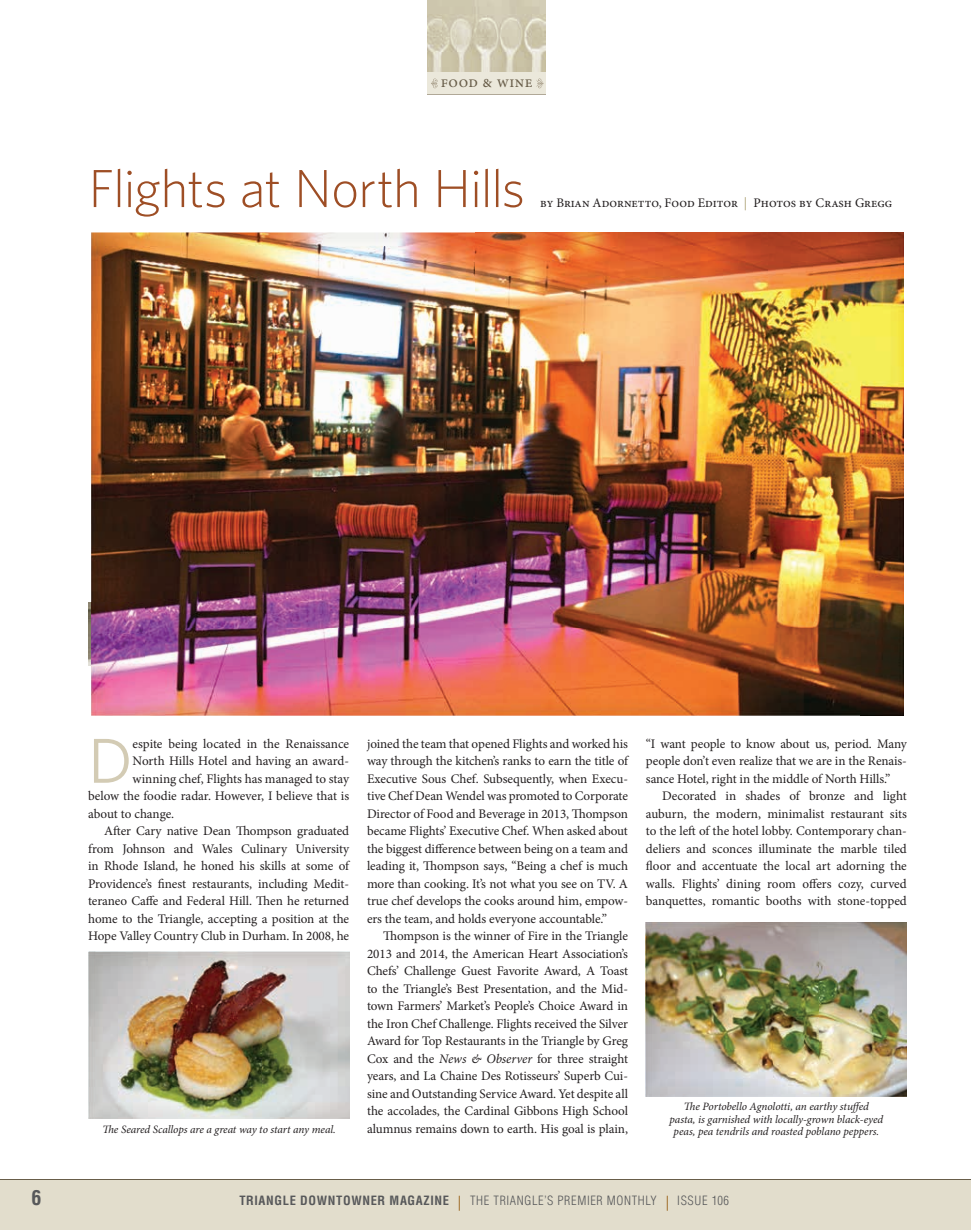
<style>
.page{position:relative;width:971px;height:1230px;background:#fff}
.page>*{position:absolute;margin:0;border:0;box-sizing:border-box;transform-origin:0 0}
.t1{font:63.5px "Whitney";color:#d3cbb4}
.t2{font:300 53.62px "Whitney";letter-spacing:-.025em;color:#9e4e25}
.t3{font:700 condensed 20px "Helvetica";color:#57585a}
.t4{font:16.25px "Minion Pro";letter-spacing:.02em;color:#685d49}
.t5{font:13.12px/17.5px "Minion Pro";letter-spacing:-.005em;color:#231f20;text-align:justify}
.t6{font:300 condensed 12.5px "Helvetica";letter-spacing:.05em;color:#57585a}
.t7{font:italic 11.25px/12.5px "Minion Pro";letter-spacing:-.005em;color:#231f20;text-align:center}
.s1{color:#ada275}
.s2{font-style:italic}
.s3{font-weight:700}
.s4{font-size:15px;color:#8f5200}
</style>
<div class="page">
<div style="left:0;top:1178px;width:970px;height:51px;background:#e2ddcc"></div>
<hr style="left:0;top:1178px;width:970px;height:1px;background:#685d49">
<div style="left:427px;top:0;width:119px;height:95px;background:#ebe8db"></div>
<hr style="left:427px;top:94px;width:119px;height:1px;background:#b0a897">
<svg style="left:431px;top:78px;width:7px;height:10px"></svg>
<svg style="left:536px;top:78px;width:7px;height:10px"></svg>
<img style="left:427px;top:0;width:119px;height:72px">
<img style="left:88px;top:602px;width:3px;height:63px">
<img style="left:91px;top:232px;width:812px;height:483px">
<img style="left:646px;top:922px;width:261px;height:174px">
<img style="left:88px;top:951px;width:262px;height:167px">
<p class="t4" style="left:441px;top:71px;width:93px">Food &amp; Wine</p>
<h2 class="t2" style="left:88px;top:157px;width:438px">Flights at North Hills</h2>
<p class="t5" style="left:540px;top:194px;width:354px">by Brian Adornetto, Food Editor <span class="s1">|</span> Photos by Crash Gregg</p>
<p class="t5" style="left:646px;top:734px;width:262px">“I want people to know about us, period. Many people don’t even realize that we are in the Renais&shy;sance Hotel, right in the middle of North Hills.”</p>
<p class="t5" style="left:646px;top:787px;width:262px;text-indent:16px">Decorated in shades of bronze and light auburn, the modern, minimalist restaurant sits to the left of the hotel lobby. Contemporary chan&shy;deliers and sconces illuminate the marble tiled floor and accentuate the local art adorning the walls. Flights’ dining room offers cozy, curved banquettes, romantic booths with stone-topped</p>
<h1 class="t1" style="left:88px;top:723px;width:46px">D</h1>
<p class="t5" style="left:133px;top:734px;width:218px">espite being located in the Renaissance</p>
<p class="t5" style="left:367px;top:734px;width:264px">joined the team that opened Flights and worked his way through the kitchen’s ranks to earn the title of Executive Sous Chef. Subsequently, when Execu&shy;tive Chef Dean Wendel was promoted to Corporate Director of Food and Beverage in 2013, Thompson became Flights’ Executive Chef. When asked about the biggest difference between being on a team and leading it, Thompson says, “Being a chef is much more than cooking. It’s not what you see on TV. A true chef develops the cooks around him, empow&shy;ers the team, and holds everyone accountable.”</p>
<p class="t5" style="left:367px;top:927px;width:262px;text-indent:16px">Thompson is the winner of Fire in the Triangle 2013 and 2014, the American Heart Association’s Chefs’ Challenge Guest Favorite Award, A Toast to the Triangle’s Best Presentation, and the Mid&shy;town Farmers’ Market’s People’s Choice Award in the Iron Chef Challenge. Flights received the Silver Award for Top Restaurants in the Triangle by Greg Cox and the <span class="s2">News &amp; Observer</span> for three straight years, and La Chaine Des Rotisseurs’ Superb Cui&shy;sine and Outstanding Service Award. Yet despite all the accolades, the Cardinal Gibbons High School alumnus remains down to earth. His goal is plain,</p>
<p class="t5" style="left:133px;top:752px;width:218px">North Hills Hotel and having an award-</p>
<p class="t5" style="left:133px;top:769px;width:218px">winning chef, Flights has managed to stay</p>
<p class="t5" style="left:88px;top:787px;width:262px">below the foodie radar. However, I believe that is</p>
<p class="t5" style="left:88px;top:804px;width:88px">about to change.</p>
<p class="t5" style="left:104px;top:822px;width:246px">After Cary native Dean Thompson graduated</p>
<p class="t5" style="left:88px;top:839px;width:262px">from Johnson and Wales Culinary University</p>
<p class="t5" style="left:88px;top:857px;width:264px">in Rhode Island, he honed his skills at some of</p>
<p class="t5" style="left:88px;top:874px;width:262px">Providence’s finest restaurants, including Medit-</p>
<p class="t5" style="left:88px;top:892px;width:262px">teraneo Caffe and Federal Hill. Then he returned</p>
<p class="t5" style="left:88px;top:909px;width:262px">home to the Triangle, accepting a position at the</p>
<p class="t5" style="left:88px;top:927px;width:262px">Hope Valley Country Club in Durham. In 2008, he</p>
<p class="t7" style="left:669px;top:1100px;width:215px">The Portobello Agnolotti, an earthy stuffed<br>pasta, is garnished with locally-grown black-eyed</p>
<p class="t7" style="left:102px;top:1122px;width:235px">The Seared Scallops are a great way to start any meal.</p>
<p class="t7" style="left:673px;top:1125px;width:207px">peas, pea tendrils and roasted poblano peppers.</p>
<h3 class="t3" style="left:32px;top:1185px;width:11px">6</h3>
<p class="t6" style="left:239px;top:1193px;width:491px"><span class="s3">TRIANGLE DOWNTOWNER MAGAZINE</span> <span class="s4">|</span> THE TRIANGLE’S PREMIER MONTHLY <span class="s4">|</span> ISSUE 106</p>
</div>
